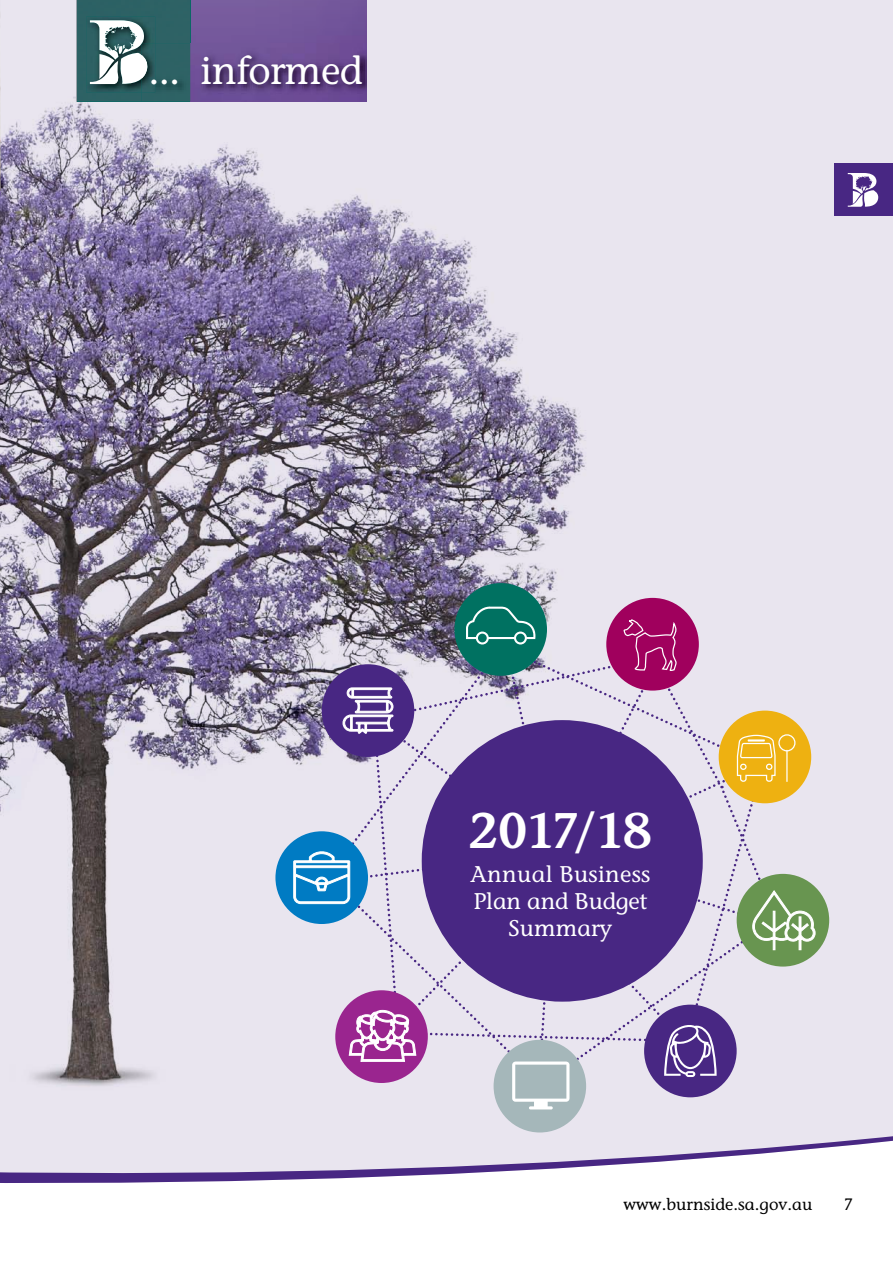
<style>
.page{position:relative;width:893px;height:1263px;background:#fff}
.page>*{position:absolute;margin:0;border:0;box-sizing:border-box;transform-origin:0 0}
.t1{font:600 49.95px "Stone Informal";letter-spacing:-.02em;color:#fff}
.t2{font:39px "Stone Informal";letter-spacing:-.02em;color:#fff}
.t3{font:22.65px/27.2px "Stone Informal";color:#fff;text-align:center}
.t4{font:16.5px "Stone Informal";color:#000}
</style>
<div class="page">
<div style="left:0;top:0;width:893px;height:1202px;background:#e9e5ef"></div>
<img style="left:0;top:73px;width:586px;height:1048px">
<img style="left:190px;top:0;width:176px;height:101px">
<div style="left:77px;top:0;width:113px;height:101px;background:#2d6265"></div>
<img style="left:190px;top:0;width:1px;height:43px">
<img style="left:86px;top:19px;width:55px;height:72px">
<img style="left:141px;top:43px;width:14px;height:49px">
<svg style="left:90px;top:20px;width:57px;height:64px"></svg>
<img style="left:141px;top:55px;width:7px;height:24px">
<div style="left:494px;top:1040px;width:92px;height:92px;background:#a5b7ba;border-radius:50%"></div>
<div style="left:737px;top:874px;width:92px;height:92px;background:#689550;border-radius:50%"></div>
<div style="left:454px;top:583px;width:93px;height:93px;background:#007161;border-radius:50%"></div>
<div style="left:606px;top:598px;width:93px;height:93px;background:#a0005d;border-radius:50%"></div>
<div style="left:275px;top:831px;width:93px;height:93px;background:#007bc3;border-radius:50%"></div>
<svg style="left:294px;top:607px;width:522px;height:502px"></svg>
<svg style="left:0;top:191px;width:1px;height:174px"></svg>
<img style="left:0;top:15px;width:1px;height:176px">
<hr style="left:0;top:1198px;width:893px;height:4px;background:#fff">
<svg style="left:0;top:1124px;width:893px;height:74px"></svg>
<div style="left:835px;top:163px;width:58px;height:53px;background:#482783"></div>
<svg style="left:848px;top:173px;width:30px;height:34px"></svg>
<h2 class="t2" style="left:148px;top:46px;width:216px">... informed</h2>
<h1 class="t1" style="left:469px;top:799px;width:184px">2017/18</h1>
<p class="t3" style="left:470px;top:860px;width:182px">Annual Business<br>Plan and Budget<br>Summary</p>
<p class="t4" style="left:623px;top:1194px;width:191px">www.burnside.sa.gov.au</p>
<p class="t4" style="left:844px;top:1194px;width:11px">7</p>
</div>
